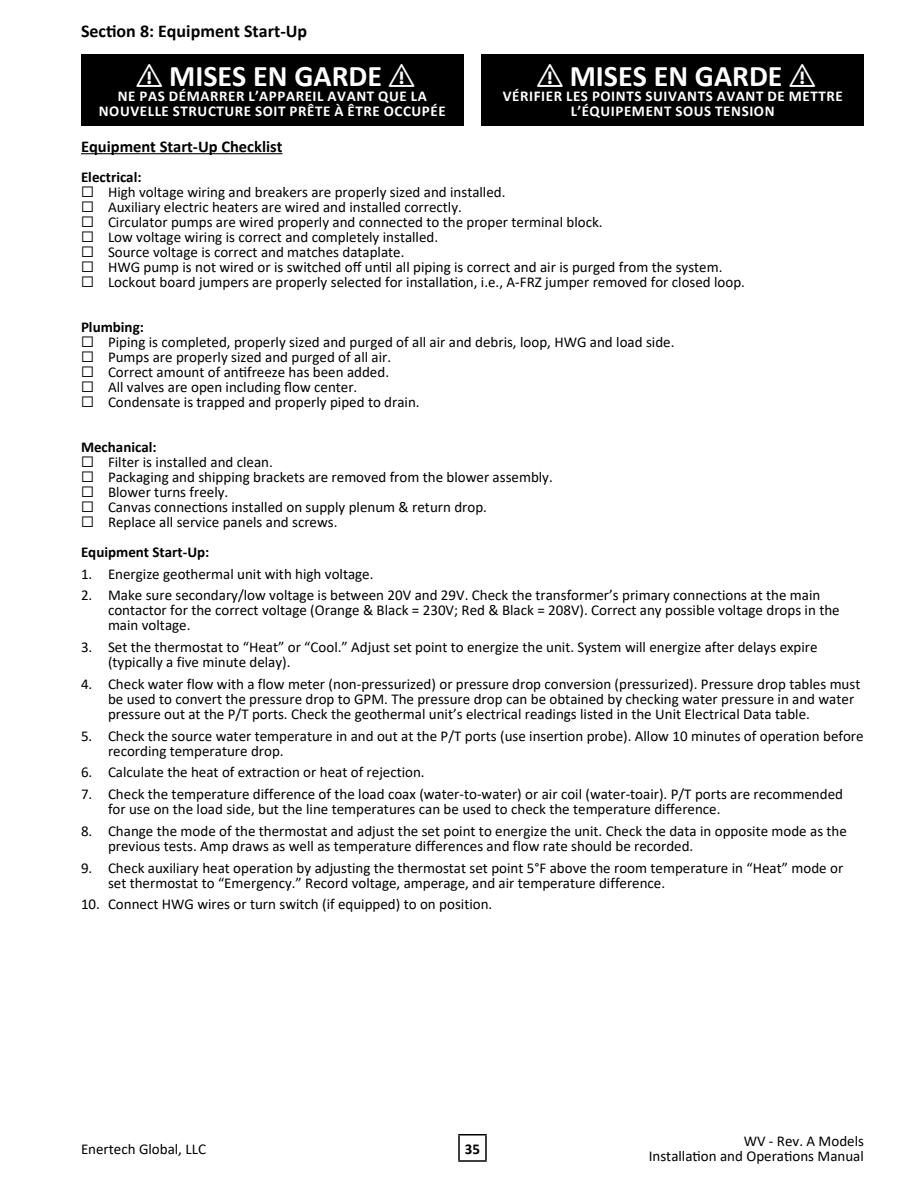
<style>
.page{position:relative;width:918px;height:1188px;background:#fff}
.page>*{position:absolute;margin:0;border:0;box-sizing:border-box;transform-origin:0 0}
.t1{font:700 30px "Calibri";color:#fff}
.t2{font:700 18px "Calibri";color:#000}
.t3{font:700 16.5px "Calibri";color:#000}
.t4{font:15px/15px "Calibri";color:#000}
.t5{font:700 15px/15px "Calibri";letter-spacing:.04em;color:#fff;text-align:center}
.t6{font:700 15px "Calibri";color:#000}
.s1{font-weight:700}
</style>
<div class="page">
<hr style="left:458px;top:1134px;width:29px;height:2px;background:#000">
<hr style="left:458px;top:1136px;width:2px;height:24px;background:#000">
<hr style="left:485px;top:1136px;width:2px;height:24px;background:#000">
<hr style="left:458px;top:1160px;width:29px;height:2px;background:#000">
<hr style="left:81px;top:153px;width:201px;height:1px;background:#000">
<div style="left:482px;top:54px;width:382px;height:72px;background:#000"></div>
<div style="left:81px;top:54px;width:383px;height:72px;background:#000"></div>
<p class="t2" style="left:81px;top:18px;width:228px">Section 8: Equipment Start-Up</p>
<h1 class="t1" style="left:137px;top:55px;width:280px">⚠ MISES EN GARDE ⚠</h1>
<p class="t5" style="left:99px;top:89px;width:348px">NE PAS DÉMARRER L’APPAREIL AVANT QUE LA<br>NOUVELLE STRUCTURE SOIT PRÊTE À ÊTRE OCCUPÉE</p>
<h1 class="t1" style="left:537px;top:55px;width:280px">⚠ MISES EN GARDE ⚠</h1>
<p class="t5" style="left:503px;top:89px;width:342px">VÉRIFIER LES POINTS SUIVANTS AVANT DE METTRE<br>L’ÉQUIPEMENT SOUS TENSION</p>
<p class="t3" style="left:81px;top:135px;width:203px">Equipment Start-Up Checklist</p>
<p class="t6" style="left:81px;top:166px;width:62px">Electrical:</p>
<p class="t4" style="left:81px;top:184px;width:426px">□ High voltage wiring and breakers are properly sized and installed.</p>
<p class="t4" style="left:81px;top:199px;width:382px">□ Auxiliary electric heaters are wired and installed correctly.</p>
<p class="t4" style="left:81px;top:214px;width:523px">□ Circulator pumps are wired properly and connected to the proper terminal block.</p>
<p class="t4" style="left:81px;top:229px;width:359px">□ Low voltage wiring is correct and completely installed.</p>
<p class="t4" style="left:81px;top:244px;width:325px">□ Source voltage is correct and matches dataplate.</p>
<p class="t4" style="left:81px;top:259px;width:643px">□ HWG pump is not wired or is switched off until all piping is correct and air is purged from the system.</p>
<p class="t4" style="left:81px;top:274px;width:666px">□ Lockout board jumpers are properly selected for installation, i.e., A-FRZ jumper removed for closed loop.</p>
<p class="t6" style="left:81px;top:316px;width:64px">Plumbing:</p>
<p class="t4" style="left:81px;top:334px;width:595px">□ Piping is completed, properly sized and purged of all air and debris, loop, HWG and load side.</p>
<p class="t4" style="left:81px;top:349px;width:312px">□ Pumps are properly sized and purged of all air.</p>
<p class="t4" style="left:81px;top:364px;width:310px">□ Correct amount of antifreeze has been added.</p>
<p class="t4" style="left:81px;top:379px;width:278px">□ All valves are open including flow center.</p>
<p class="t4" style="left:81px;top:394px;width:340px">□ Condensate is trapped and properly piped to drain.</p>
<p class="t6" style="left:81px;top:436px;width:77px">Mechanical:</p>
<p class="t4" style="left:81px;top:454px;width:193px">□ Filter is installed and clean.</p>
<p class="t4" style="left:81px;top:469px;width:473px">□ Packaging and shipping brackets are removed from the blower assembly.</p>
<p class="t4" style="left:81px;top:484px;width:149px">□ Blower turns freely.</p>
<p class="t4" style="left:81px;top:499px;width:408px">□ Canvas connections installed on supply plenum &amp; return drop.</p>
<p class="t4" style="left:81px;top:507px;width:258px;line-height:30px">□ Replace all service panels and screws.<br><span class="s1">Equipment Start-Up:</span></p>
<p class="t4" style="left:81px;top:566px;width:294px">1. Energize geothermal unit with high voltage.</p>
<p class="t4" style="left:108px;top:588px;width:733px;text-indent:-27px">2. Make sure secondary/low voltage is between 20V and 29V. Check the transformer’s primary connections at the main contactor for the correct voltage (Orange &amp; Black = 230V; Red &amp; Black = 208V). Correct any possible voltage drops in the main voltage.</p>
<p class="t4" style="left:108px;top:639px;width:711px;text-indent:-27px">3. Set the thermostat to “Heat” or “Cool.” Adjust set point to energize the unit. System will energize after delays expire (typically a five minute delay).</p>
<p class="t4" style="left:108px;top:676px;width:754px;text-indent:-27px">4. Check water flow with a flow meter (non-pressurized) or pressure drop conversion (pressurized). Pressure drop tables must be used to convert the pressure drop to GPM. The pressure drop can be obtained by checking water pressure in and water pressure out at the P/T ports. Check the geothermal unit’s electrical readings listed in the Unit Electrical Data table.</p>
<p class="t4" style="left:108px;top:728px;width:757px;text-indent:-27px">5. Check the source water temperature in and out at the P/T ports (use insertion probe). Allow 10 minutes of operation before recording temperature drop.</p>
<p class="t4" style="left:81px;top:765px;width:345px">6. Calculate the heat of extraction or heat of rejection.</p>
<p class="t4" style="left:108px;top:786px;width:737px;text-indent:-27px">7. Check the temperature difference of the load coax (water-to-water) or air coil (water-toair). P/T ports are recommended for use on the load side, but the line temperatures can be used to check the temperature difference.</p>
<p class="t4" style="left:108px;top:823px;width:740px;text-indent:-27px">8. Change the mode of the thermostat and adjust the set point to energize the unit. Check the data in opposite mode as the previous tests. Amp draws as well as temperature differences and flow rate should be recorded.</p>
<p class="t4" style="left:108px;top:860px;width:737px;text-indent:-27px">9. Check auxiliary heat operation by adjusting the thermostat set point 5°F above the room temperature in “Heat” mode or set thermostat to “Emergency.” Record voltage, amperage, and air temperature difference.</p>
<p class="t4" style="left:81px;top:897px;width:413px">10. Connect HWG wires or turn switch (if equipped) to on position.</p>
<p class="t4" style="left:81px;top:1141px;width:127px">Enertech Global, LLC</p>
<p class="t6" style="left:465px;top:1138px;width:17px">35</p>
<p class="t4" style="left:649px;top:1133px;width:217px;text-align:right">WV - Rev. A Models<br>Installation and Operations Manual</p>
</div>
